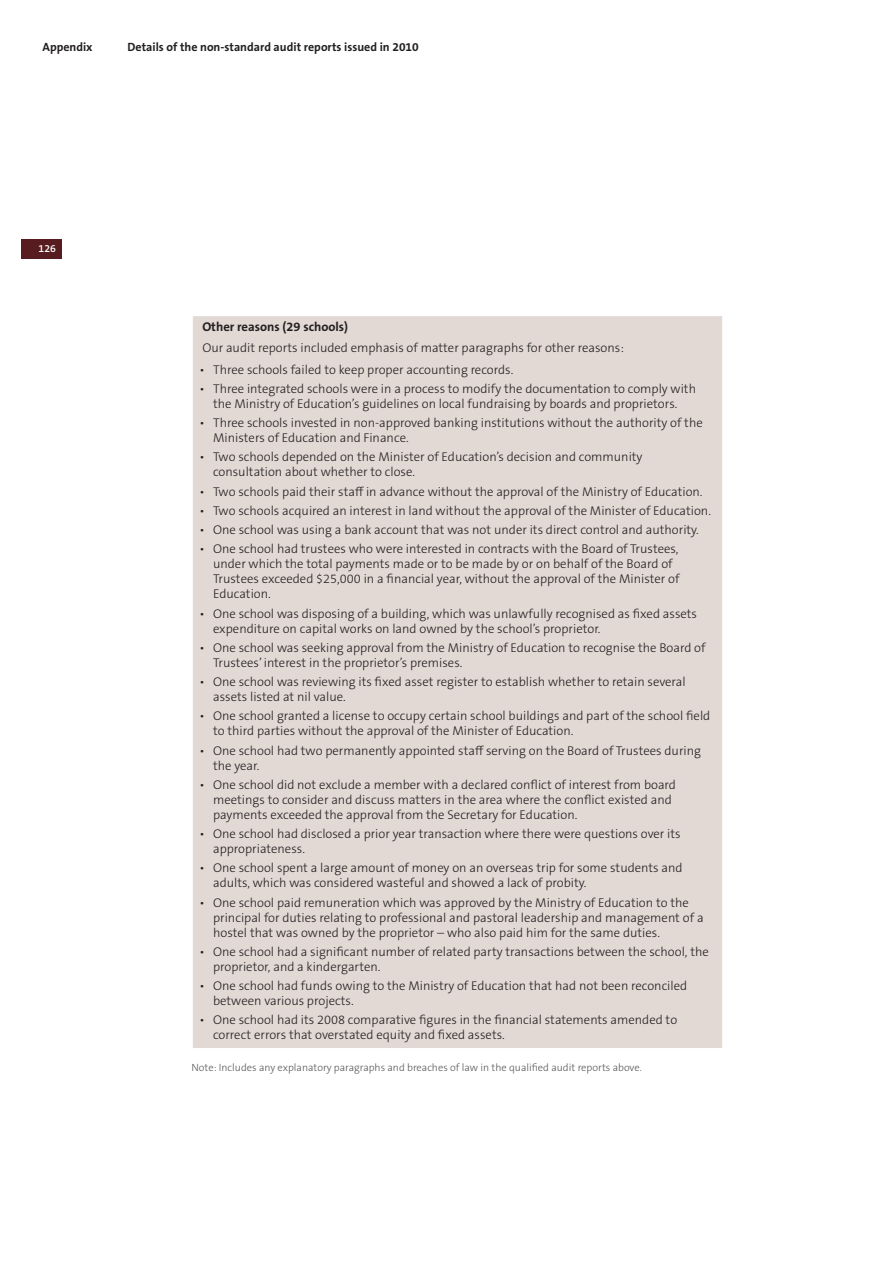
<style>
.page{position:relative;width:893px;height:1263px;background:#fff}
.page>*{position:absolute;margin:0;border:0;box-sizing:border-box;transform-origin:0 0}
.t1{font:300 12.75px/15px "The Sans OT3";color:#231f20}
.t2{font:700 12.75px "The Sans OT7";color:#231f20}
.t3{font:700 12px "The Sans OT7";color:#231f20}
.t4{font:300 10.5px "The Sans OT3";color:#58595b}
.t5{font:600 10.5px "The Sans OT6";color:#fff}
</style>
<div class="page">
<div style="left:21px;top:239px;width:41px;height:19px;background:#571c1f"></div>
<div style="left:192px;top:315px;width:531px;height:734px;background:#e2d8d4"></div>
<hr style="left:191px;top:315px;width:533px;height:1px;background:#fff">
<hr style="left:191px;top:316px;width:2px;height:732px;background:#fff">
<hr style="left:722px;top:316px;width:2px;height:732px;background:#fff">
<hr style="left:191px;top:1048px;width:533px;height:1px;background:#fff">
<p class="t3" style="left:42px;top:42px;width:52px">Appendix</p>
<p class="t3" style="left:128px;top:42px;width:293px">Details of the non-standard audit reports issued in 2010</p>
<p class="t5" style="left:39px;top:244px;width:19px">126</p>
<p class="t2" style="left:202px;top:321px;width:147px">Other reasons (29 schools)</p>
<p class="t1" style="left:202px;top:342px;width:423px">Our audit reports included emphasis of matter paragraphs for other reasons:</p>
<p class="t1" style="left:200px;top:363px;width:315px">• Three schools failed to keep proper accounting records.</p>
<p class="t1" style="left:200px;top:382px;width:498px;text-align:center">• Three integrated schools were in a process to modify the documentation to comply with the Ministry of Education’s guidelines on local fundraising by boards and proprietors.</p>
<p class="t1" style="left:213px;top:417px;width:491px;text-indent:-14px">• Three schools invested in non-approved banking institutions without the authority of the<br>Ministers of Education and Finance.</p>
<p class="t1" style="left:213px;top:451px;width:431px;text-indent:-14px">• Two schools depended on the Minister of Education’s decision and community consultation about whether to close.</p>
<p class="t1" style="left:200px;top:485px;width:504px">• Two schools paid their staff in advance without the approval of the Ministry of Education.</p>
<p class="t1" style="left:200px;top:504px;width:513px">• Two schools acquired an interest in land without the approval of the Minister of Education.</p>
<p class="t1" style="left:200px;top:524px;width:501px">• One school was using a bank account that was not under its direct control and authority.</p>
<p class="t1" style="left:213px;top:543px;width:468px;text-indent:-14px">• One school had trustees who were interested in contracts with the Board of Trustees, under which the total payments made or to be made by or on behalf of the Board of Trustees exceeded $25,000 in a financial year, without the approval of the Minister of Education.</p>
<p class="t1" style="left:213px;top:607px;width:485px;text-indent:-14px">• One school was disposing of a building, which was unlawfully recognised as fixed assets expenditure on capital works on land owned by the school’s proprietor.</p>
<p class="t1" style="left:213px;top:641px;width:494px;text-indent:-14px">• One school was seeking approval from the Ministry of Education to recognise the Board of<br>Trustees’ interest in the proprietor’s premises.</p>
<p class="t1" style="left:213px;top:676px;width:474px;text-indent:-14px">• One school was reviewing its fixed asset register to establish whether to retain several assets listed at nil value.</p>
<p class="t1" style="left:213px;top:710px;width:499px;text-indent:-14px">• One school granted a license to occupy certain school buildings and part of the school field to third parties without the approval of the Minister of Education.</p>
<p class="t1" style="left:213px;top:744px;width:489px;text-indent:-14px">• One school had two permanently appointed staff serving on the Board of Trustees during the year.</p>
<p class="t1" style="left:213px;top:778px;width:464px;text-indent:-14px">• One school did not exclude a member with a declared conflict of interest from board meetings to consider and discuss matters in the area where the conflict existed and payments exceeded the approval from the Secretary for Education.</p>
<p class="t1" style="left:213px;top:827px;width:469px;text-indent:-14px">• One school had disclosed a prior year transaction where there were questions over its appropriateness.</p>
<p class="t1" style="left:213px;top:862px;width:471px;text-indent:-14px">• One school spent a large amount of money on an overseas trip for some students and adults, which was considered wasteful and showed a lack of probity.</p>
<p class="t1" style="left:213px;top:896px;width:492px;text-indent:-14px">• One school paid remuneration which was approved by the Ministry of Education to the principal for duties relating to professional and pastoral leadership and management of a hostel that was owned by the proprietor – who also paid him for the same duties.</p>
<p class="t1" style="left:213px;top:945px;width:497px;text-indent:-14px">• One school had a significant number of related party transactions between the school, the proprietor, and a kindergarten.</p>
<p class="t1" style="left:213px;top:979px;width:476px;text-indent:-14px">• One school had funds owing to the Ministry of Education that had not been reconciled between various projects.</p>
<p class="t1" style="left:213px;top:1014px;width:466px;text-indent:-14px">• One school had its 2008 comparative figures in the financial statements amended to correct errors that overstated equity and fixed assets.</p>
<p class="t4" style="left:191px;top:1063px;width:452px">Note: Includes any explanatory paragraphs and breaches of law in the qualified audit reports above.</p>
</div>
